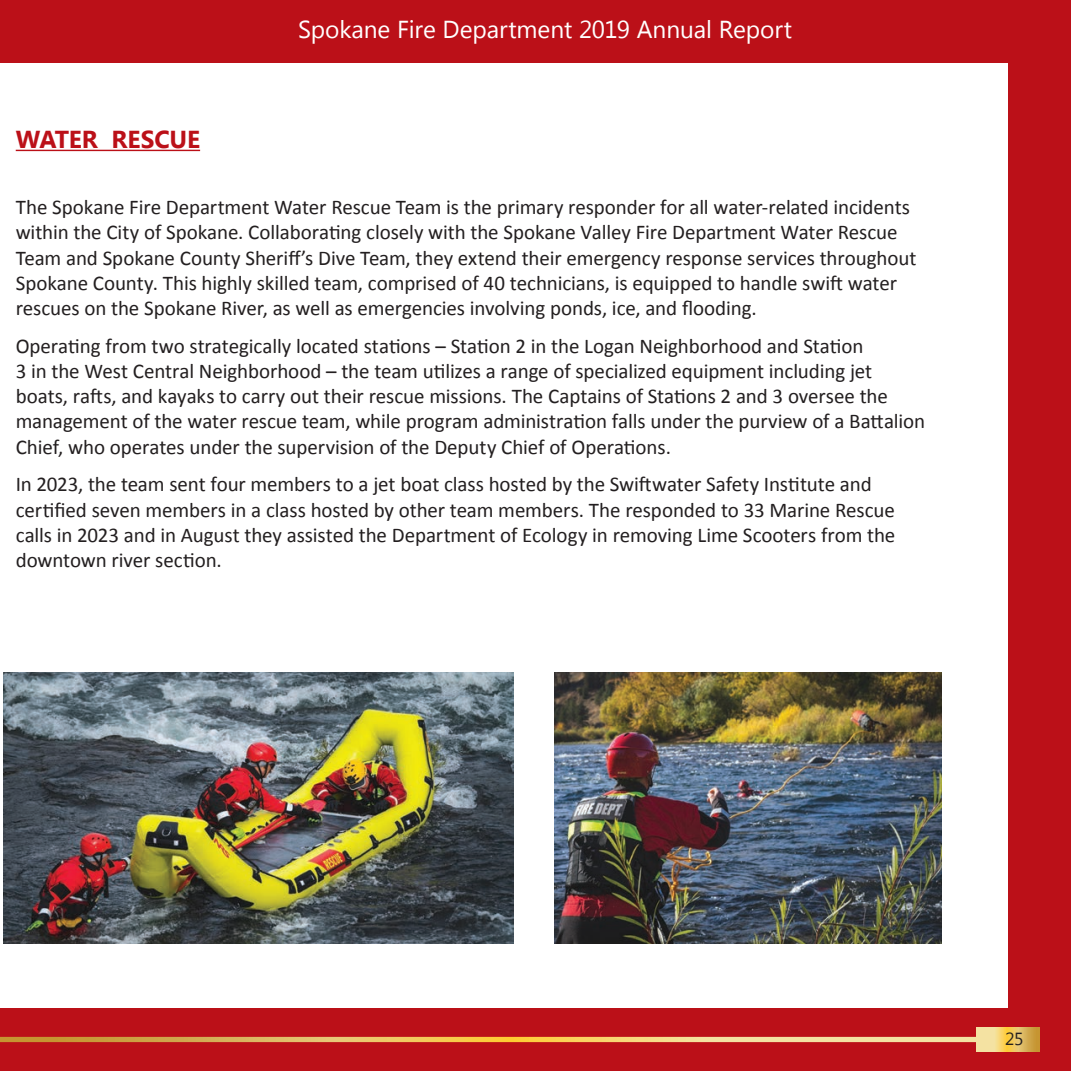
<style>
.page{position:relative;width:1071px;height:1071px;background:#fff}
.page>*{position:absolute;margin:0;border:0;box-sizing:border-box;transform-origin:0 0}
.t1{font:24.5px "Myanmar Text";letter-spacing:-.005em;color:#fff}
.t2{font:700 24.5px "Myanmar Text";letter-spacing:-.005em;color:#bb1018}
.t3{font:21px/25.2px "Calibri";letter-spacing:-.005em;color:#231f20}
.t4{font:17.5px "Myanmar Text";color:#231f20}
</style>
<div class="page">
<div style="left:1008px;top:0;width:63px;height:1071px;background:#bb1018"></div>
<div style="left:0;top:1008px;width:1071px;height:63px;background:#bb1018"></div>
<svg style="left:976px;top:1028px;width:64px;height:23px"></svg>
<svg style="left:0;top:1037px;width:976px;height:5px;background:#e9c76c"></svg>
<div style="left:0;top:0;width:1071px;height:63px;background:#bb1018"></div>
<img style="left:3px;top:673px;width:510px;height:271px">
<img style="left:554px;top:673px;width:387px;height:271px">
<hr style="left:16px;top:150px;width:184px;height:1px;background:#bb1018">
<p class="t2" style="left:16px;top:126px;width:186px">WATER RESCUE</p>
<p class="t1" style="left:298px;top:15px;width:495px">Spokane Fire Department 2019 Annual Report</p>
<p class="t3" style="left:16px;top:194px;width:902px">The Spokane Fire Department Water Rescue Team is the primary responder for all water-related incidents within the City of Spokane. Collaborating closely with the Spokane Valley Fire Department Water Rescue Team and Spokane County Sheriff’s Dive Team, they extend their emergency response services throughout Spokane County. This highly skilled team, comprised of 40 technicians, is equipped to handle swift water rescues on the Spokane River, as well as emergencies involving ponds, ice, and flooding.</p>
<p class="t3" style="left:16px;top:332px;width:911px">Operating from two strategically located stations – Station 2 in the Logan Neighborhood and Station<br>3 in the West Central Neighborhood – the team utilizes a range of specialized equipment including jet boats, rafts, and kayaks to carry out their rescue missions. The Captains of Stations 2 and 3 oversee the management of the water rescue team, while program administration falls under the purview of a Battalion Chief, who operates under the supervision of the Deputy Chief of Operations.</p>
<p class="t3" style="left:16px;top:471px;width:881px">In 2023, the team sent four members to a jet boat class hosted by the Swiftwater Safety Institute and certified seven members in a class hosted by other team members. The responded to 33 Marine Rescue calls in 2023 and in August they assisted the Department of Ecology in removing Lime Scooters from the downtown river section.</p>
<p class="t4" style="left:1005px;top:1029px;width:20px">25</p>
</div>
